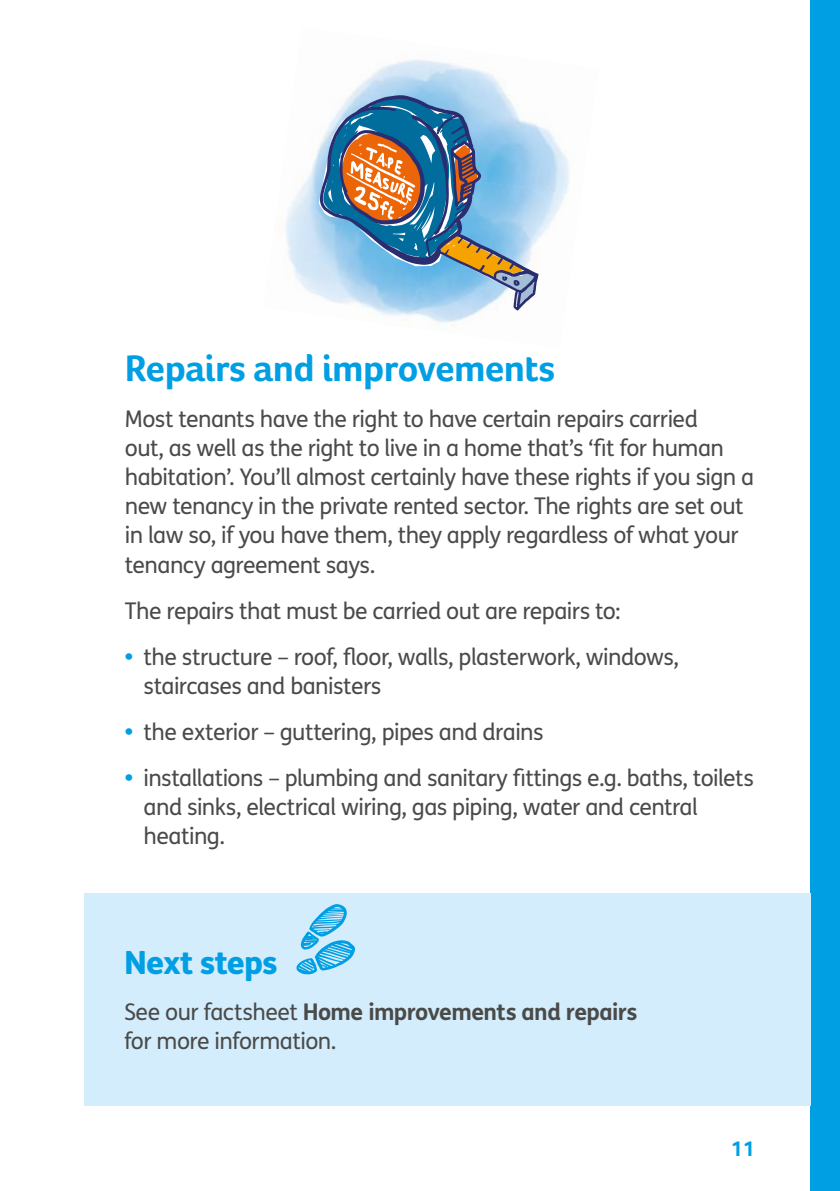
<style>
.page{position:relative;width:840px;height:1191px;background:#fff}
.page>*{position:absolute;margin:0;border:0;box-sizing:border-box;transform-origin:0 0}
.t1{font:700 38px "Foco Age UK";letter-spacing:-.02em;color:#009fe3}
.t2{font:800 32px "FS Me";letter-spacing:-.025em;color:#009fe3}
.t3{font:23px/29px "FS Me";letter-spacing:-.025em;color:#4a4a49}
.t4{font:700 22px "Foco Age UK";color:#009fe3}
.s1{font-weight:800;color:#009fe3}
.s2{font-weight:700}
</style>
<div class="page">
<div style="left:810px;top:0;width:29px;height:1191px;background:#009fe3"></div>
<div style="left:84px;top:893px;width:726px;height:213px;background:#d4edfc"></div>
<svg style="left:296px;top:904px;width:59px;height:70px"></svg>
<img style="left:432px;top:196px;width:133px;height:127px">
<img style="left:401px;top:59px;width:168px;height:137px">
<img style="left:285px;top:168px;width:147px;height:151px">
<img style="left:312px;top:62px;width:89px;height:106px">
<svg style="left:320px;top:95px;width:218px;height:215px"></svg>
<svg style="left:323px;top:98px;width:211px;height:209px"></svg>
<h1 class="t1" style="left:125px;top:346px;width:431px">Repairs and improvements</h1>
<p class="t3" style="left:125px;top:405px;width:630px">Most tenants have the right to have certain repairs carried<br>out, as well as the right to live in a home that’s ‘fit for human habitation’. You’ll almost certainly have these rights if you sign a new tenancy in the private rented sector. The rights are set out in law so, if you have them, they apply regardless of what your tenancy agreement says.</p>
<p class="t3" style="left:125px;top:596px;width:497px">The repairs that must be carried out are repairs to:</p>
<p class="t3" style="left:143px;top:642px;width:536px;text-indent:-19px"><span class="s1">•</span> the structure – roof, floor, walls, plasterwork, windows, staircases and banisters</p>
<p class="t3" style="left:125px;top:717px;width:420px"><span class="s1">•</span> the exterior – guttering, pipes and drains</p>
<p class="t3" style="left:143px;top:763px;width:611px;text-indent:-19px"><span class="s1">•</span> installations – plumbing and sanitary fittings e.g. baths, toilets and sinks, electrical wiring, gas piping, water and central heating.</p>
<h2 class="t2" style="left:124px;top:942px;width:155px">Next steps</h2>
<p class="t3" style="left:124px;top:998px;width:514px">See our factsheet <span class="s2">Home improvements and repairs </span>for more information.</p>
<p class="t4" style="left:730px;top:1135px;width:26px">11</p>
</div>
